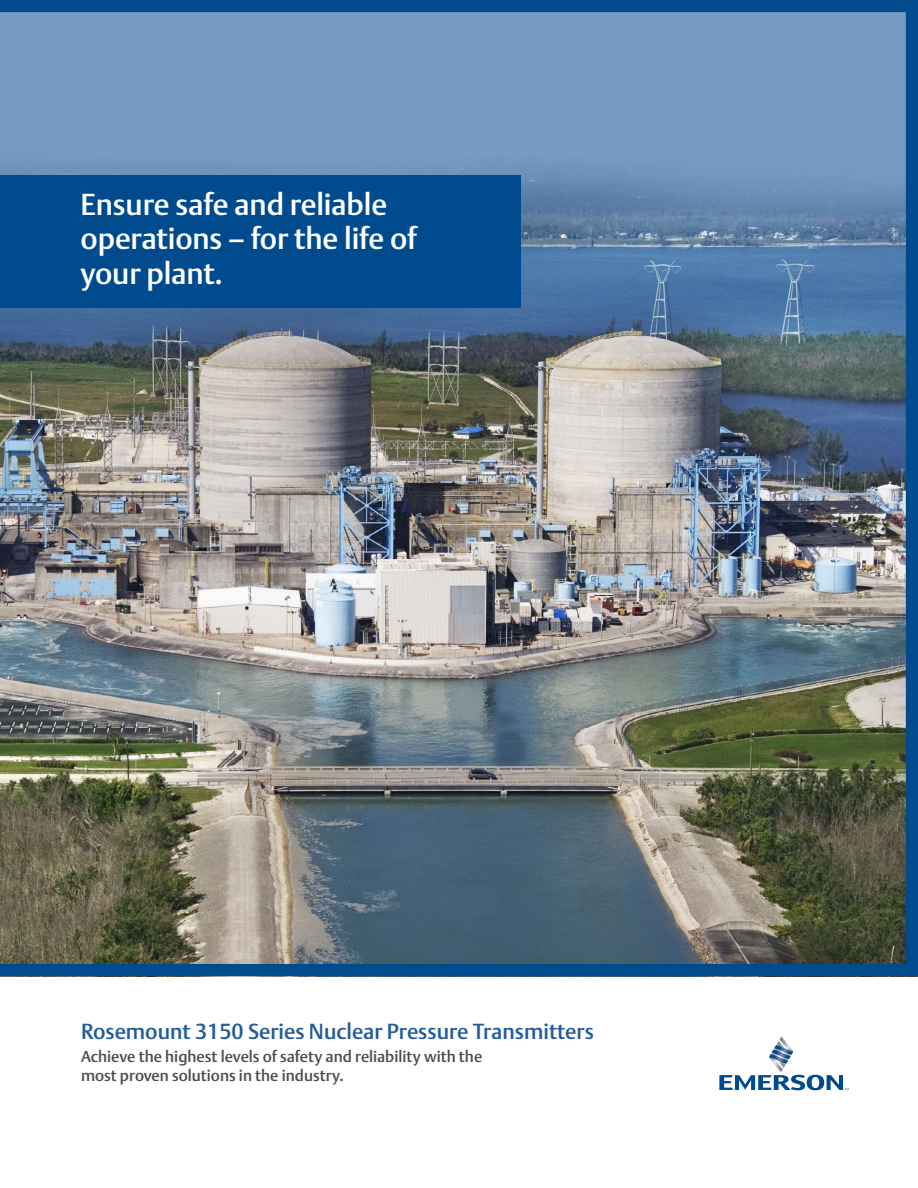
<style>
.page{position:relative;width:918px;height:1188px;background:#fff}
.page>*{position:absolute;margin:0;border:0;box-sizing:border-box;transform-origin:0 0}
.t1{font:30px/34.5px "DTL Argo T Medium";letter-spacing:-.005em;color:#fff}
.t2{font:21.6px "DTL Argo T Medium";color:#245b99}
.t3{font:15.75px/18.9px "DTL Argo T Medium";color:#4d4d4f}
</style>
<div class="page">
<img style="left:0;top:0;width:918px;height:976px">
<div style="left:0;top:176px;width:520px;height:132px;background:#004b8d"></div>
<svg style="left:719px;top:1036px;width:130px;height:54px"></svg>
<h1 class="t1" style="left:81px;top:186px;width:338px">Ensure safe and reliable operations – for the life of your plant.</h1>
<h2 class="t2" style="left:81px;top:1018px;width:515px">Rosemount 3150 Series Nuclear Pressure Transmitters</h2>
<p class="t3" style="left:81px;top:1047px;width:403px">Achieve the highest levels of safety and reliability with the most proven solutions in the industry.</p>
</div>
